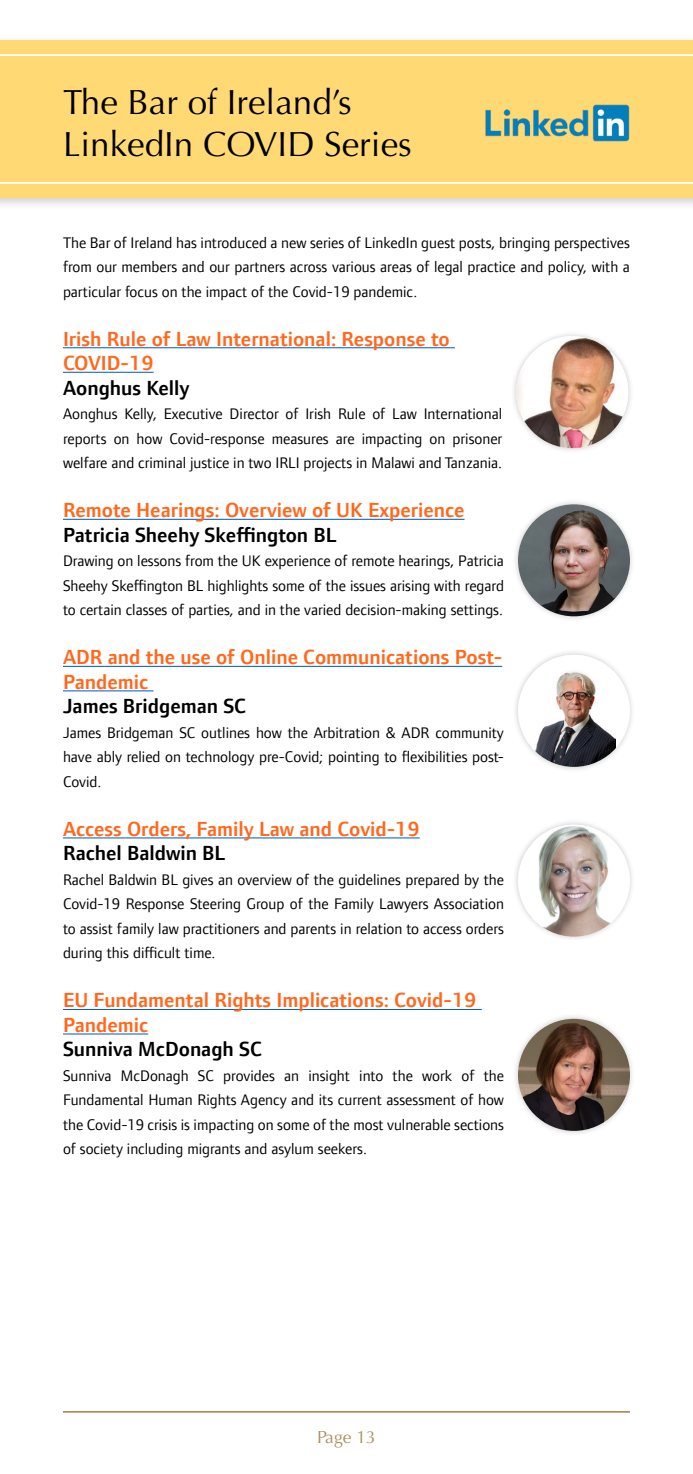
<style>
.page{position:relative;width:693px;height:1474px;background:#fff}
.page>*{position:absolute;margin:0;border:0;box-sizing:border-box;transform-origin:0 0}
.t1{font:35px/42px "Optima";color:#000}
.t2{font:600 21px/24.5px "Foundry Form Sans OT2 W04";color:#ff681d}
.t3{font:600 21px "Foundry Form Sans OT2 W04";color:#000}
.t4{font:17.5px "Optima";color:#ac8f5d}
.t5{font:15.75px/24.5px "Foundry Form Sans OT2 W04";color:#000;text-align:justify}
</style>
<div class="page">
<hr style="left:63px;top:1410px;width:567px;height:2px;background:#ac8f5d">
<div style="left:0;top:34px;width:693px;height:177px;background:#000;opacity:.2"></div>
<div style="left:0;top:40px;width:693px;height:158px;background:#ffd974"></div>
<hr style="left:63px;top:347px;width:392px;height:1px;background:#0563c1">
<hr style="left:63px;top:372px;width:91px;height:1px;background:#0563c1">
<hr style="left:63px;top:519px;width:402px;height:1px;background:#0563c1">
<hr style="left:63px;top:666px;width:439px;height:1px;background:#0563c1">
<hr style="left:63px;top:690px;width:90px;height:1px;background:#0563c1">
<hr style="left:63px;top:837px;width:357px;height:1px;background:#0563c1">
<hr style="left:63px;top:1009px;width:419px;height:1px;background:#0563c1">
<hr style="left:63px;top:1033px;width:85px;height:1px;background:#0563c1">
<div style="left:512px;top:499px;width:124px;height:123px;background:#000;opacity:.2"></div>
<img style="left:518px;top:504px;width:112px;height:112px;border-radius:56px">
<div style="left:512px;top:649px;width:124px;height:123px;background:#000;opacity:.2"></div>
<div style="left:518px;top:655px;width:112px;height:112px;background:#fff;border-radius:50%"></div>
<img style="left:532px;top:655px;width:84px;height:112px">
<div style="left:512px;top:819px;width:124px;height:123px;background:#000;opacity:.2"></div>
<div style="left:518px;top:824px;width:112px;height:112px;background:#fff;border-radius:50%"></div>
<img style="left:532px;top:824px;width:84px;height:112px">
<div style="left:510px;top:330px;width:124px;height:124px;background:#000;opacity:.2"></div>
<img style="left:516px;top:336px;width:112px;height:112px;border-radius:56px">
<div style="left:512px;top:1013px;width:123px;height:123px;background:#000;opacity:.2"></div>
<img style="left:518px;top:1018px;width:112px;height:112px;border-radius:56px">
<svg style="left:0;top:54px;width:693px;height:130px"></svg>
<img style="left:485px;top:86px;width:145px;height:73px">
<h1 class="t1" style="left:63px;top:82px;width:350px">The Bar of Ireland’s<br>LinkedIn COVID Series</h1>
<p class="t5" style="left:63px;top:230px;width:568px">The Bar of Ireland has introduced a new series of LinkedIn guest posts, bringing perspectives from our members and our partners across various areas of legal practice and policy, with a particular focus on the impact of the Covid-19 pandemic.</p>
<h2 class="t2" style="left:63px;top:327px;width:388px">Irish Rule of Law International: Response to<br>COVID-19</h2>
<h2 class="t3" style="left:63px;top:375px;width:128px">Aonghus Kelly</h2>
<p class="t5" style="left:63px;top:402px;width:441px">Aonghus Kelly, Executive Director of Irish Rule of Law International reports on how Covid-response measures are impacting on prisoner welfare and criminal justice in two IRLI projects in Malawi and Tanzania.</p>
<h2 class="t2" style="left:63px;top:498px;width:403px">Remote Hearings: Overview of UK Experience</h2>
<h2 class="t3" style="left:63px;top:522px;width:275px">Patricia Sheehy Skeffington BL</h2>
<p class="t5" style="left:63px;top:549px;width:443px">Drawing on lessons from the UK experience of remote hearings, Patricia Sheehy Skeffington BL highlights some of the issues arising with regard to certain classes of parties, and in the varied decision-making settings.</p>
<h2 class="t2" style="left:63px;top:645px;width:441px">ADR and the use of Online Communications Post-<br>Pandemic</h2>
<h2 class="t3" style="left:63px;top:694px;width:185px">James Bridgeman SC</h2>
<p class="t5" style="left:63px;top:720px;width:443px">James Bridgeman SC outlines how the Arbitration &amp; ADR community have ably relied on technology pre-Covid; pointing to flexibilities post-Covid.</p>
<h2 class="t2" style="left:63px;top:817px;width:358px">Access Orders, Family Law and Covid-19</h2>
<h2 class="t3" style="left:63px;top:841px;width:164px">Rachel Baldwin BL</h2>
<p class="t5" style="left:63px;top:867px;width:443px">Rachel Baldwin BL gives an overview of the guidelines prepared by the Covid-19 Response Steering Group of the Family Lawyers Association to assist family law practitioners and parents in relation to access orders during this difficult time.</p>
<h2 class="t2" style="left:63px;top:988px;width:415px">EU Fundamental Rights Implications: Covid-19<br>Pandemic</h2>
<h2 class="t3" style="left:63px;top:1037px;width:200px">Sunniva McDonagh SC</h2>
<p class="t5" style="left:63px;top:1063px;width:443px">Sunniva McDonagh SC provides an insight into the work of the Fundamental Human Rights Agency and its current assessment of how the Covid-19 crisis is impacting on some of the most vulnerable sections of society including migrants and asylum seekers.</p>
<p class="t4" style="left:317px;top:1426px;width:60px">Page 13</p>
</div>
